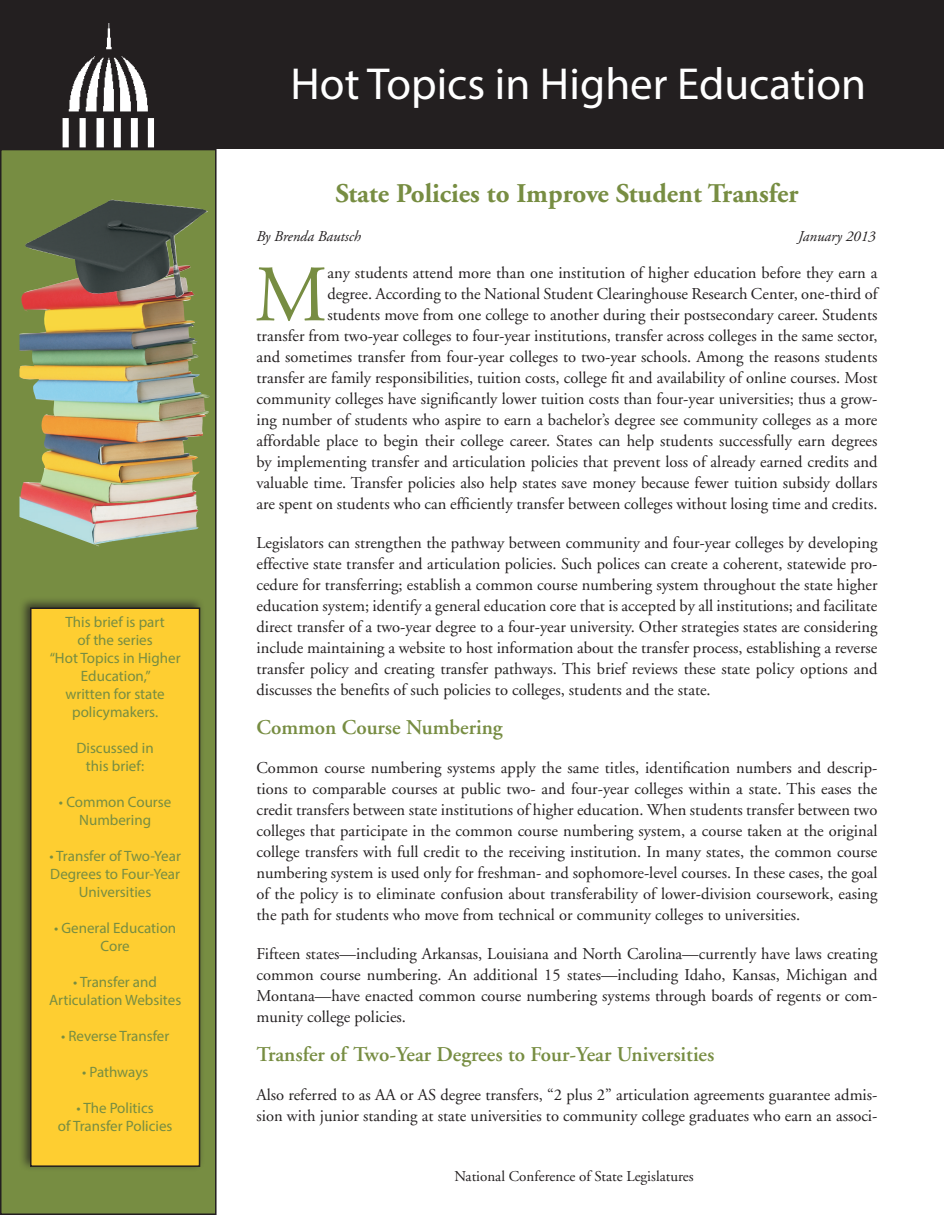
<style>
.page{position:relative;width:945px;height:1215px;background:#fff}
.page>*{position:absolute;margin:0;border:0;box-sizing:border-box;transform-origin:0 0}
.t1{font:79.8px "Adobe Garamond";color:#778d42}
.t2{font:45px "Myriad Pro";color:#fff}
.t3{font:700 27px "Adobe Garamond";color:#778d42}
.t4{font:600 21px "Adobe Garamond";color:#778d42}
.t5{font:16.5px/21px "Adobe Garamond";color:#231f20;text-align:justify}
.t6{font:15px/18px "Myriad Pro";color:#778d42;text-align:center}
.t7{font:15px "Adobe Garamond";color:#231f20}
.t8{font:italic 15px "Adobe Garamond";color:#231f20}
</style>
<div class="page">
<div style="left:1px;top:150px;width:215px;height:1064px;background:#778d42"></div>
<div style="left:0;top:149px;width:217px;height:1066px;border:2px solid #231f20"></div>
<div style="left:1px;top:1px;width:943px;height:148px;background:#231f20"></div>
<div style="left:18px;top:596px;width:187px;height:575px;background:#231f20;opacity:.75"></div>
<div style="left:31px;top:608px;width:169px;height:558px;background:#fece31"></div>
<div style="left:30px;top:608px;width:170px;height:559px;border:2px solid #231f20"></div>
<img style="left:53px;top:24px;width:111px;height:128px">
<img style="left:19px;top:292px;width:167px;height:219px">
<img style="left:25px;top:200px;width:183px;height:97px">
<svg style="left:45px;top:307px;width:97px;height:24px;background:#f1ca3d"></svg>
<svg style="left:2px;top:511px;width:197px;height:50px"></svg>
<p class="t6" style="left:50px;top:613px;width:132px">This brief is part<br>of the series<br>“Hot Topics in Higher<br>Education,”<br>written for state policymakers.</p>
<p class="t6" style="left:77px;top:739px;width:79px">Discussed in</p>
<p class="t6" style="left:86px;top:757px;width:60px">this brief:</p>
<p class="t6" style="left:59px;top:793px;width:114px">• Common Course<br>Numbering</p>
<p class="t6" style="left:49px;top:847px;width:133px">• Transfer of Two-Year<br>Degrees to Four-Year<br>Universities</p>
<p class="t6" style="left:54px;top:919px;width:124px">• General Education<br>Core</p>
<p class="t6" style="left:49px;top:973px;width:134px">• Transfer and<br>Articulation Websites</p>
<p class="t6" style="left:61px;top:1027px;width:110px">• Reverse Transfer</p>
<p class="t6" style="left:82px;top:1063px;width:68px">• Pathways</p>
<p class="t6" style="left:58px;top:1099px;width:116px">• The Politics<br>of Transfer Policies</p>
<p class="t2" style="left:291px;top:56px;width:577px">Hot Topics in Higher Education</p>
<p class="t3" style="left:335px;top:178px;width:465px">State Policies to Improve Student Transfer</p>
<p class="t8" style="left:256px;top:228px;width:106px">By Brenda Bautsch</p>
<p class="t8" style="left:798px;top:228px;width:79px">January 2013</p>
<p class="t1" style="left:255px;top:252px;width:74px">M</p>
<p class="t5" style="left:256px;top:263px;width:623px;text-align:right">any students attend more than one institution of higher education before they earn a<br>degree. According to the National Student Clearinghouse Research Center, one-third of<br>students move from one college to another during their postsecondary career. Students<br>transfer from two-year colleges to four-year institutions, transfer across colleges in the same sector, and sometimes transfer from four-year colleges to two-year schools. Among the reasons students transfer are family responsibilities, tuition costs, college fit and availability of online courses. Most community colleges have significantly lower tuition costs than four-year universities; thus a grow&shy;ing number of students who aspire to earn a bachelor’s degree see community colleges as a more affordable place to begin their college career. States can help students successfully earn degrees by implementing transfer and articulation policies that prevent loss of already earned credits and valuable time. Transfer policies also help states save money because fewer tuition subsidy dollars are spent on students who can efficiently transfer between colleges without losing time and credits.</p>
<p class="t5" style="left:256px;top:533px;width:623px">Legislators can strengthen the pathway between community and four-year colleges by developing effective state transfer and articulation policies. Such polices can create a coherent, statewide pro&shy;cedure for transferring; establish a common course numbering system throughout the state higher education system; identify a general education core that is accepted by all institutions; and facilitate direct transfer of a two-year degree to a four-year university. Other strategies states are considering include maintaining a website to host information about the transfer process, establishing a reverse transfer policy and creating transfer pathways. This brief reviews these state policy options and discusses the benefits of such policies to colleges, students and the state.</p>
<p class="t4" style="left:256px;top:716px;width:248px">Common Course Numbering</p>
<p class="t5" style="left:256px;top:758px;width:623px">Common course numbering systems apply the same titles, identification numbers and descrip&shy;tions to comparable courses at public two- and four-year colleges within a state. This eases the credit transfers between state institutions of higher education. When students transfer between two colleges that participate in the common course numbering system, a course taken at the original college transfers with full credit to the receiving institution. In many states, the common course numbering system is used only for freshman- and sophomore-level courses. In these cases, the goal of the policy is to eliminate confusion about transferability of lower-division coursework, easing the path for students who move from technical or community colleges to universities.</p>
<p class="t5" style="left:256px;top:944px;width:623px">Fifteen states—including Arkansas, Louisiana and North Carolina—currently have laws creating common course numbering. An additional 15 states—including Idaho, Kansas, Michigan and Montana—have enacted common course numbering systems through boards of regents or com&shy;munity college policies.</p>
<p class="t4" style="left:256px;top:1043px;width:460px">Transfer of Two-Year Degrees to Four-Year Universities</p>
<p class="t5" style="left:256px;top:1085px;width:623px">Also referred to as AA or AS degree transfers, “2 plus 2” articulation agreements guarantee admis&shy;sion with junior standing at state universities to community college graduates who earn an associ-</p>
<p class="t7" style="left:353px;top:1165px;width:241px">National Conference of State Legislatures</p>
<p class="t7" style="left:454px;top:1169px;width:241px">National Conference of State Legislatures</p>
</div>
